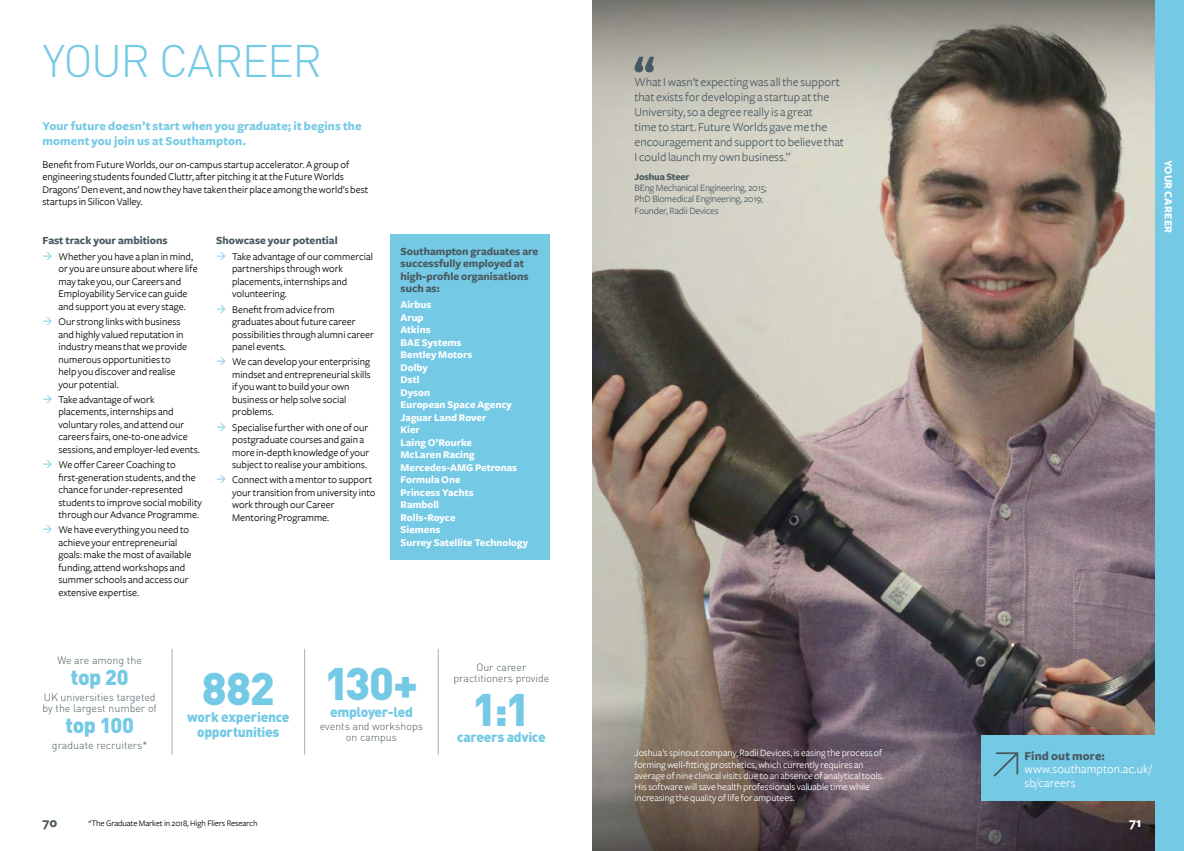
<style>
.page{position:relative;width:1184px;height:851px;background:#fff}
.page>*{position:absolute;margin:0;border:0;box-sizing:border-box;transform-origin:0 0}
.t1{font:300 45px "DINOT";letter-spacing:-.035em;color:#74c9e5}
.t2{font:900 45px "DIN";letter-spacing:-.025em;color:#74c9e5}
.t3{font:900 21.25px "DIN";letter-spacing:-.025em;color:#74c9e5}
.t4{font:900 13.75px/15px "DIN";letter-spacing:-.025em;color:#74c9e5;text-align:center}
.t5{font:700 13.75px "Freight Sans";color:#495961}
.t6{font:700 13.75px "Freight Sans";color:#fff}
.t7{font:12.5px/15px "Freight Sans";color:#495961}
.t8{font:700 12.5px/15px "Freight Sans";letter-spacing:.005em;color:#74c9e5}
.t9{font:12.5px/13.8px "Freight Sans";letter-spacing:.005em;color:#fff}
.t10{font:700 12.5px "Freight Sans";letter-spacing:.005em;color:#495961}
.t11{font:700 11.25px/12.5px "Freight Sans";color:#495961}
.t12{font:700 11.25px "Freight Sans";letter-spacing:.02em;color:#fff}
.t13{font:10.62px/12.5px "Freight Sans";color:#000}
.t14{font:700 10.62px/12.5px "Freight Sans";color:#fff}
.t15{font:300 10.62px/11.2px "DIN";color:#495961;text-align:center}
.t16{font:10px/11.2px "Freight Sans";color:#fff}
.t17{font:10px/11.2px "Freight Sans";letter-spacing:-.02em;color:#495961}
.t18{font:700 10px "Freight Sans";letter-spacing:-.02em;color:#495961}
.t19{font:8.75px "Freight Sans";letter-spacing:-.01em;color:#000}
</style>
<div class="page">
<img style="left:592px;top:0;width:563px;height:850px">
<div style="left:390px;top:235px;width:159px;height:325px;background:#74c9e5"></div>
<hr style="left:172px;top:648px;width:1px;height:106px;background:#9fb1bc">
<hr style="left:304px;top:648px;width:1px;height:106px;background:#9fb1bc">
<hr style="left:438px;top:648px;width:1px;height:106px;background:#9fb1bc">
<svg style="left:634px;top:57px;width:20px;height:15px"></svg>
<div style="left:981px;top:735px;width:202px;height:66px;background:#74c9e5"></div>
<svg style="left:993px;top:752px;width:25px;height:24px"></svg>
<div style="left:1155px;top:0;width:28px;height:850px;background:#74c9e5"></div>
<h1 class="t1" style="left:43px;top:33px;width:281px">YOUR CAREER</h1>
<p class="t8" style="left:43px;top:118px;width:320px">Your future doesn’t start when you graduate; it begins the moment you join us at Southampton.</p>
<p class="t13" style="left:43px;top:158px;width:327px">Benefit from Future Worlds, our on-campus startup accelerator. Agroup of engineering students founded Cluttr, after pitching it at the Future Worlds Dragons’ Den event, and now they have taken their place among the world’s best startups in Silicon Valley.</p>
<p class="t11" style="left:43px;top:234px;width:127px">Fast track your ambitions</p>
<p class="t13" style="left:58px;top:250px;width:141px">Whether you have a plan in mind, or you are unsure about where life may take you, our Careers and<br>Employability Service can guide and support you at every stage.</p>
<p class="t13" style="left:58px;top:315px;width:130px">Our strong links with business and highly valued reputation in industry means that we provide numerous opportunities to help you discover and realise your potential.</p>
<p class="t13" style="left:58px;top:393px;width:143px">Take advantage of work placements, internships and voluntary roles, and attend our careers fairs, one-to-one advice sessions, and employer-led events.</p>
<p class="t13" style="left:58px;top:458px;width:145px">We offer Career Coaching to first-generation students, and the chance for under-represented students to improve social mobility through our Advance Programme.</p>
<p class="t13" style="left:58px;top:523px;width:135px">We have everything you need to achieve your entrepreneurial goals: make the most of available funding, attend workshops and summer schools and access our extensive expertise.</p>
<p class="t11" style="left:216px;top:234px;width:123px">Showcase your potential</p>
<p class="t13" style="left:232px;top:250px;width:142px">Take advantage of our commercial partnerships through work placements, internships and volunteering.</p>
<p class="t13" style="left:232px;top:303px;width:143px">Benefit from advice from graduates about future career possibilities through alumni career panel events.</p>
<p class="t13" style="left:232px;top:356px;width:140px">We can develop your enterprising mindset and entrepreneurial skills if you want to build your own business or help solve social problems.</p>
<p class="t13" style="left:232px;top:421px;width:139px">Specialise further with one of our postgraduate courses and gain a more in-depth knowledge of your subject to realise your ambitions.</p>
<p class="t13" style="left:232px;top:473px;width:145px">Connect with a mentor to support your transition from university into work through our Career<br>Mentoring Programme.</p>
<p class="t11" style="left:400px;top:245px;width:139px">Southampton graduates are successfully employed at high-profile organisations such as:</p>
<p class="t14" style="left:400px;top:299px;width:129px">Airbus<br>Arup<br>Atkins<br>BAE Systems<br>Bentley Motors<br>Dolby<br>Dstl<br>Dyson<br>European Space Agency<br>Jaguar Land Rover<br>Kier<br>Laing O’Rourke<br>McLaren Racing<br>Mercedes-AMG Petronas<br>Formula One<br>Princess Yachts<br>Ramboll<br>Rolls-Royce<br>Siemens<br>Surrey Satellite Technology</p>
<p class="t7" style="left:634px;top:75px;width:211px">What I wasn’t expecting was all the support that exists for developing a startup at the University, so a degree really is a great<br>time to start. Future Worlds gave me the encouragement and support to believe that I could launch my own business.”</p>
<p class="t18" style="left:634px;top:171px;width:56px">Joshua Steer</p>
<p class="t17" style="left:634px;top:182px;width:134px">BEng Mechanical Engineering, 2015;<br>PhD Biomedical Engineering, 2019;<br>Founder, Radii Devices</p>
<p class="t12" style="left:1174px;top:159px;width:75px;rotate:90deg">YOUR CAREER</p>
<p class="t15" style="left:57px;top:654px;width:86px">We are among the</p>
<h2 class="t3" style="left:71px;top:663px;width:59px">top 20</h2>
<p class="t15" style="left:43px;top:691px;width:116px;text-align:left">UK universities targeted by the largest number of</p>
<h2 class="t3" style="left:65px;top:711px;width:70px">top 100</h2>
<p class="t15" style="left:52px;top:738px;width:97px">graduate recruiters*</p>
<h1 class="t2" style="left:202px;top:658px;width:74px">882</h1>
<p class="t4" style="left:187px;top:708px;width:104px">work experience opportunities</p>
<h1 class="t2" style="left:324px;top:653px;width:95px">130+</h1>
<p class="t15" style="left:453px;top:661px;width:97px">Our career practitioners provide</p>
<p class="t4" style="left:457px;top:728px;width:90px">careers advice</p>
<h1 class="t2" style="left:472px;top:679px;width:60px">1:1</h1>
<p class="t4" style="left:330px;top:704px;width:84px">employer-led</p>
<p class="t15" style="left:320px;top:720px;width:105px">events and workshops on campus</p>
<p class="t16" style="left:634px;top:747px;width:250px">Joshua’s spinout company, Radii Devices, is easing the process of forming well-fitting prosthetics, which currently requires an average of nine clinical visits due to an absence of analytical tools.<br>His software will save health professionals valuable time while increasing the quality of life for amputees.</p>
<p class="t10" style="left:1024px;top:748px;width:82px">Find out more:</p>
<p class="t9" style="left:1024px;top:762px;width:129px">www.southampton.ac.uk/ sb/careers</p>
<p class="t5" style="left:43px;top:814px;width:16px">70</p>
<p class="t6" style="left:1129px;top:814px;width:14px">71</p>
<p class="t19" style="left:89px;top:818px;width:170px">*The Graduate Market in 2018, High Fliers Research</p>
</div>
